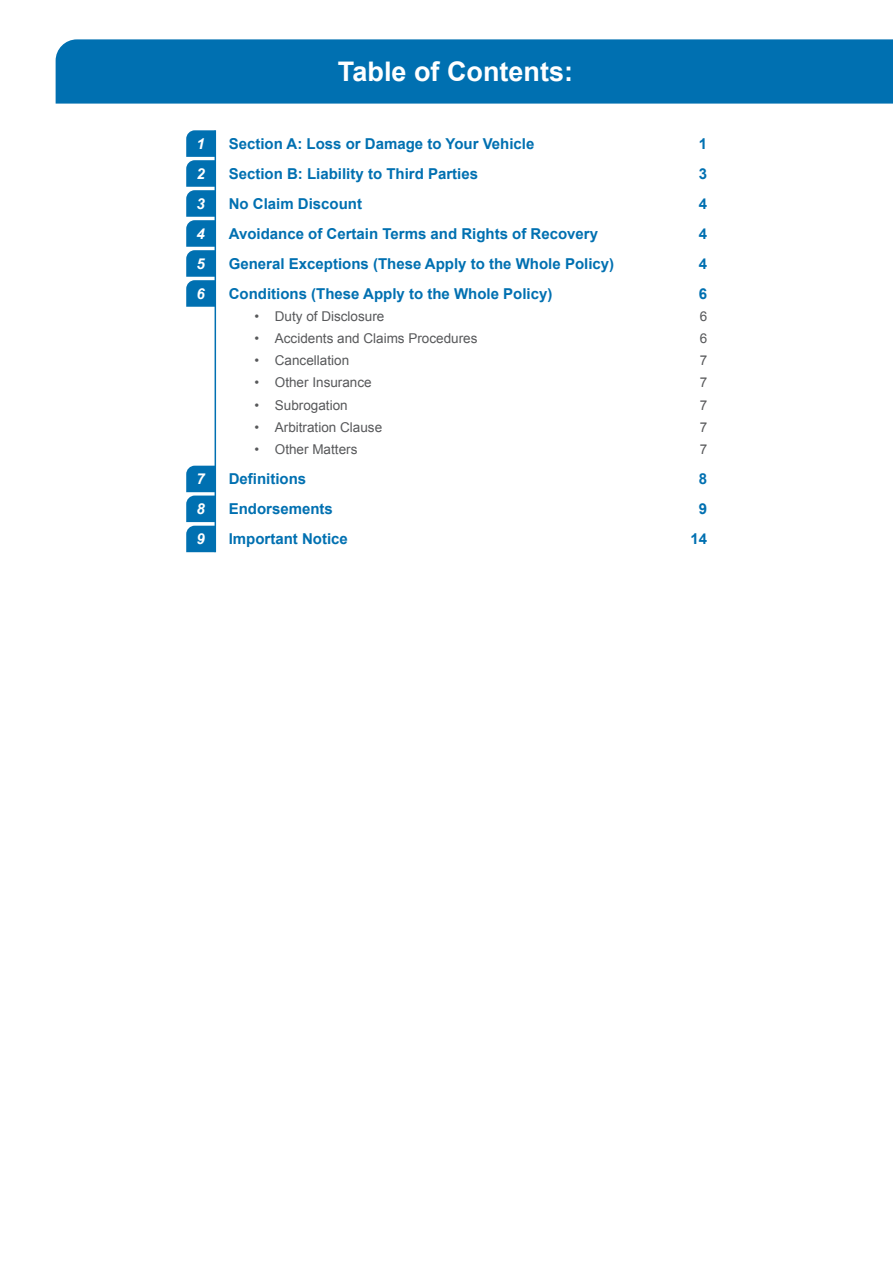
<style>
.page{position:relative;width:893px;height:1263px;background:#fff}
.page>*{position:absolute;margin:0;border:0;box-sizing:border-box;transform-origin:0 0}
.t1{font:700 27px "Arial";color:#fff}
.t2{font:700 15px "Arial";color:#0070b1}
.t3{font:italic 700 15px/30px "Arial";color:#fff;text-align:justify}
.t4{font:13.5px "Arial";color:#57585a}
</style>
<div class="page">
<div style="left:56px;top:39px;width:837px;height:65px;background:#0070b1"></div>
<hr style="left:215px;top:130px;width:1px;height:422px;background:#0070b1">
<svg style="left:186px;top:130px;width:29px;height:177px;background:#1f81ba"></svg>
<svg style="left:186px;top:466px;width:29px;height:86px;background:#1a7eb9"></svg>
<p class="t3" style="left:196px;top:129px;width:10px">1<br>2<br>3<br>4<br>5<br>6</p>
<p class="t3" style="left:196px;top:464px;width:10px">7<br>8<br>9</p>
<h1 class="t1" style="left:338px;top:54px;width:236px">Table of Contents:</h1>
<p class="t2" style="left:229px;top:133px;width:307px">Section A: Loss or Damage to Your Vehicle</p>
<p class="t2" style="left:699px;top:133px;width:10px">1</p>
<p class="t2" style="left:229px;top:163px;width:251px">Section B: Liability to Third Parties</p>
<p class="t2" style="left:699px;top:163px;width:10px">3</p>
<p class="t2" style="left:229px;top:193px;width:135px">No Claim Discount</p>
<p class="t2" style="left:699px;top:193px;width:10px">4</p>
<p class="t2" style="left:229px;top:223px;width:371px">Avoidance of Certain Terms and Rights of Recovery</p>
<p class="t2" style="left:699px;top:223px;width:10px">4</p>
<p class="t2" style="left:229px;top:253px;width:387px">General Exceptions (These Apply to the Whole Policy)</p>
<p class="t2" style="left:699px;top:253px;width:10px">4</p>
<p class="t2" style="left:229px;top:283px;width:325px">Conditions (These Apply to the Whole Policy)</p>
<p class="t2" style="left:699px;top:283px;width:10px">6</p>
<p class="t4" style="left:254px;top:307px;width:131px">• Duty of Disclosure</p>
<p class="t4" style="left:700px;top:307px;width:9px">6</p>
<p class="t4" style="left:254px;top:329px;width:225px">• Accidents and Claims Procedures</p>
<p class="t4" style="left:700px;top:329px;width:9px">6</p>
<p class="t4" style="left:254px;top:352px;width:96px">• Cancellation</p>
<p class="t4" style="left:700px;top:352px;width:9px">7</p>
<p class="t4" style="left:254px;top:374px;width:119px">• Other Insurance</p>
<p class="t4" style="left:700px;top:374px;width:9px">7</p>
<p class="t4" style="left:254px;top:396px;width:95px">• Subrogation</p>
<p class="t4" style="left:700px;top:396px;width:9px">7</p>
<p class="t4" style="left:254px;top:418px;width:129px">• Arbitration Clause</p>
<p class="t4" style="left:700px;top:418px;width:9px">7</p>
<p class="t4" style="left:254px;top:440px;width:104px">• Other Matters</p>
<p class="t4" style="left:700px;top:440px;width:9px">7</p>
<p class="t2" style="left:229px;top:469px;width:79px">Definitions</p>
<p class="t2" style="left:699px;top:469px;width:10px">8</p>
<p class="t2" style="left:229px;top:499px;width:106px">Endorsements</p>
<p class="t2" style="left:699px;top:499px;width:10px">9</p>
<p class="t2" style="left:229px;top:529px;width:121px">Important Notice</p>
<p class="t2" style="left:690px;top:529px;width:18px">14</p>
</div>
